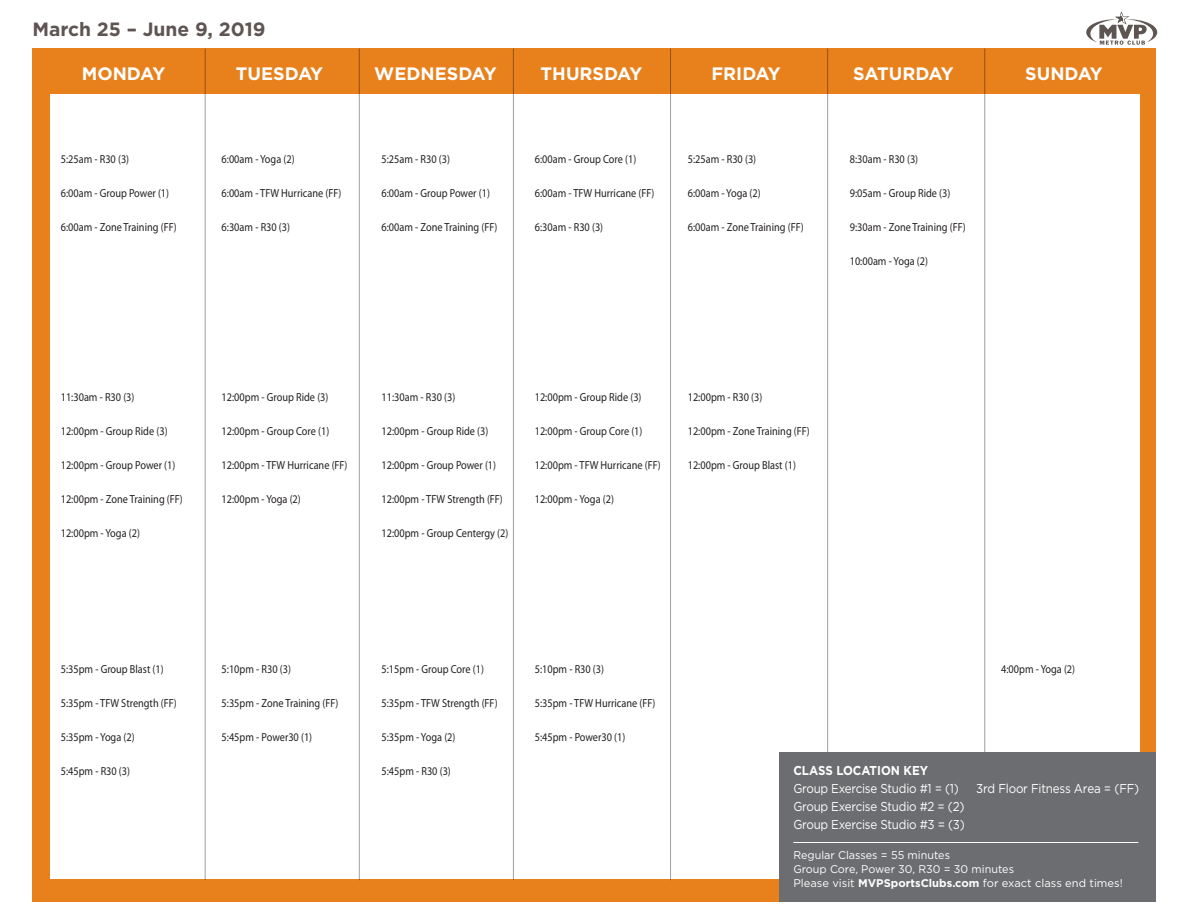
<style>
.page{position:relative;width:1188px;height:918px;background:#fff}
.page>*{position:absolute;margin:0;border:0;box-sizing:border-box;transform-origin:0 0}
.t1{font:700 19.2px "Gotham";color:#5e5553}
.DAYS_of_the_WEEK{font:700 18px "Gotham";color:#fff}
.t2{font:12.9px/18px "Gotham";letter-spacing:-.02em;color:#fff;scale:.9 1}
.t3{font:11.7px "Myriad Pro";color:#231f20;scale:.88 1}
.Schedule_Tabs{font:11.1px "Gotham";color:#fff}
.s1{font-weight:700}
</style>
<div class="page">
<div style="left:32px;top:49px;width:1124px;height:853px;background:#e8811c"></div>
<div style="left:50px;top:94px;width:1090px;height:784px;background:#fff"></div>
<hr style="left:205px;top:49px;width:1px;height:831px;background:#a6a5a5">
<hr style="left:359px;top:49px;width:1px;height:831px;background:#a6a5a5">
<hr style="left:513px;top:49px;width:1px;height:831px;background:#a6a5a5">
<hr style="left:670px;top:49px;width:1px;height:831px;background:#a6a5a5">
<hr style="left:827px;top:49px;width:1px;height:831px;background:#a6a5a5">
<hr style="left:984px;top:49px;width:1px;height:831px;background:#a6a5a5">
<div style="left:779px;top:752px;width:377px;height:150px;background:#6c6d70"></div>
<hr style="left:793px;top:842px;width:345px;height:1px;background:#fff">
<svg style="left:1086px;top:11px;width:71px;height:34px"></svg>
<p class="t1" style="left:32px;top:18px;width:235px">March 25 – June 9, 2019</p>
<p class="DAYS_of_the_WEEK" style="left:82px;top:63px;width:85px">MONDAY</p>
<p class="DAYS_of_the_WEEK" style="left:236px;top:63px;width:89px">TUESDAY</p>
<p class="DAYS_of_the_WEEK" style="left:374px;top:63px;width:124px">WEDNESDAY</p>
<p class="DAYS_of_the_WEEK" style="left:541px;top:63px;width:103px">THURSDAY</p>
<p class="DAYS_of_the_WEEK" style="left:711px;top:63px;width:71px">FRIDAY</p>
<p class="DAYS_of_the_WEEK" style="left:853px;top:63px;width:102px">SATURDAY</p>
<p class="DAYS_of_the_WEEK" style="left:1025px;top:63px;width:79px">SUNDAY</p>
<p class="t3" style="left:61px;top:152px;width:79px">5:25am - R30 (3)</p>
<p class="t3" style="left:222px;top:152px;width:85px">6:00am - Yoga (2)</p>
<p class="t3" style="left:382px;top:152px;width:79px">5:25am - R30 (3)</p>
<p class="t3" style="left:535px;top:152px;width:117px">6:00am - Group Core (1)</p>
<p class="t3" style="left:688px;top:152px;width:79px">5:25am - R30 (3)</p>
<p class="t3" style="left:850px;top:152px;width:79px">8:30am - R30 (3)</p>
<p class="t3" style="left:61px;top:186px;width:125px">6:00am - Group Power (1)</p>
<p class="t3" style="left:222px;top:186px;width:138px">6:00am - TFW Hurricane (FF)</p>
<p class="t3" style="left:382px;top:186px;width:125px">6:00am - Group Power (1)</p>
<p class="t3" style="left:535px;top:186px;width:138px">6:00am - TFW Hurricane (FF)</p>
<p class="t3" style="left:688px;top:186px;width:85px">6:00am - Yoga (2)</p>
<p class="t3" style="left:850px;top:186px;width:116px">9:05am - Group Ride (3)</p>
<p class="t3" style="left:61px;top:220px;width:133px">6:00am - Zone Training (FF)</p>
<p class="t3" style="left:222px;top:220px;width:79px">6:30am - R30 (3)</p>
<p class="t3" style="left:382px;top:220px;width:133px">6:00am - Zone Training (FF)</p>
<p class="t3" style="left:535px;top:220px;width:79px">6:30am - R30 (3)</p>
<p class="t3" style="left:688px;top:220px;width:133px">6:00am - Zone Training (FF)</p>
<p class="t3" style="left:850px;top:220px;width:133px">9:30am - Zone Training (FF)</p>
<p class="t3" style="left:850px;top:254px;width:91px">10:00am - Yoga (2)</p>
<p class="t3" style="left:61px;top:390px;width:85px">11:30am - R30 (3)</p>
<p class="t3" style="left:222px;top:390px;width:123px">12:00pm - Group Ride (3)</p>
<p class="t3" style="left:382px;top:390px;width:85px">11:30am - R30 (3)</p>
<p class="t3" style="left:535px;top:390px;width:123px">12:00pm - Group Ride (3)</p>
<p class="t3" style="left:688px;top:390px;width:86px">12:00pm - R30 (3)</p>
<p class="t3" style="left:61px;top:424px;width:123px">12:00pm - Group Ride (3)</p>
<p class="t3" style="left:222px;top:424px;width:124px">12:00pm - Group Core (1)</p>
<p class="t3" style="left:382px;top:424px;width:123px">12:00pm - Group Ride (3)</p>
<p class="t3" style="left:535px;top:424px;width:124px">12:00pm - Group Core (1)</p>
<p class="t3" style="left:688px;top:424px;width:140px">12:00pm - Zone Training (FF)</p>
<p class="t3" style="left:61px;top:458px;width:132px">12:00pm - Group Power (1)</p>
<p class="t3" style="left:222px;top:458px;width:145px">12:00pm - TFW Hurricane (FF)</p>
<p class="t3" style="left:382px;top:458px;width:132px">12:00pm - Group Power (1)</p>
<p class="t3" style="left:535px;top:458px;width:145px">12:00pm - TFW Hurricane (FF)</p>
<p class="t3" style="left:688px;top:458px;width:125px">12:00pm - Group Blast (1)</p>
<p class="t3" style="left:61px;top:492px;width:140px">12:00pm - Zone Training (FF)</p>
<p class="t3" style="left:222px;top:492px;width:92px">12:00pm - Yoga (2)</p>
<p class="t3" style="left:382px;top:492px;width:139px">12:00pm - TFW Strength (FF)</p>
<p class="t3" style="left:535px;top:492px;width:92px">12:00pm - Yoga (2)</p>
<p class="t3" style="left:61px;top:526px;width:92px">12:00pm - Yoga (2)</p>
<p class="t3" style="left:382px;top:526px;width:146px">12:00pm - Group Centergy (2)</p>
<p class="t3" style="left:61px;top:662px;width:119px">5:35pm - Group Blast (1)</p>
<p class="t3" style="left:222px;top:662px;width:80px">5:10pm - R30 (3)</p>
<p class="t3" style="left:382px;top:662px;width:118px">5:15pm - Group Core (1)</p>
<p class="t3" style="left:535px;top:662px;width:80px">5:10pm - R30 (3)</p>
<p class="t3" style="left:1001px;top:662px;width:86px">4:00pm - Yoga (2)</p>
<p class="t3" style="left:61px;top:696px;width:133px">5:35pm - TFW Strength (FF)</p>
<p class="t3" style="left:222px;top:696px;width:134px">5:35pm - Zone Training (FF)</p>
<p class="t3" style="left:382px;top:696px;width:133px">5:35pm - TFW Strength (FF)</p>
<p class="t3" style="left:535px;top:696px;width:139px">5:35pm - TFW Hurricane (FF)</p>
<p class="t3" style="left:61px;top:730px;width:86px">5:35pm - Yoga (2)</p>
<p class="t3" style="left:222px;top:730px;width:104px">5:45pm - Power30 (1)</p>
<p class="t3" style="left:382px;top:730px;width:86px">5:35pm - Yoga (2)</p>
<p class="t3" style="left:535px;top:730px;width:104px">5:45pm - Power30 (1)</p>
<p class="t3" style="left:61px;top:764px;width:80px">5:45pm - R30 (3)</p>
<p class="t3" style="left:382px;top:764px;width:80px">5:45pm - R30 (3)</p>
<p class="t2" style="left:793px;top:762px;width:185px"><span class="s1">CLASS LOCATION KEY<br></span>Group Exercise Studio #1 = (1)</p>
<p class="t2" style="left:793px;top:797px;width:192px">Group Exercise Studio #2 = (2)</p>
<p class="t2" style="left:793px;top:815px;width:192px">Group Exercise Studio #3 = (3)</p>
<p class="t2" style="left:976px;top:779px;width:183px">3rd Floor Fitness Area = (FF)</p>
<p class="Schedule_Tabs" style="left:793px;top:849px;width:158px">Regular Classes = 55 minutes</p>
<p class="Schedule_Tabs" style="left:793px;top:863px;width:222px">Group Core, Power 30, R30 = 30 minutes</p>
<p class="Schedule_Tabs" style="left:793px;top:877px;width:331px">Please visit <span class="s1">MVPSportsClubs.com</span> for exact class end times!</p>
</div>
